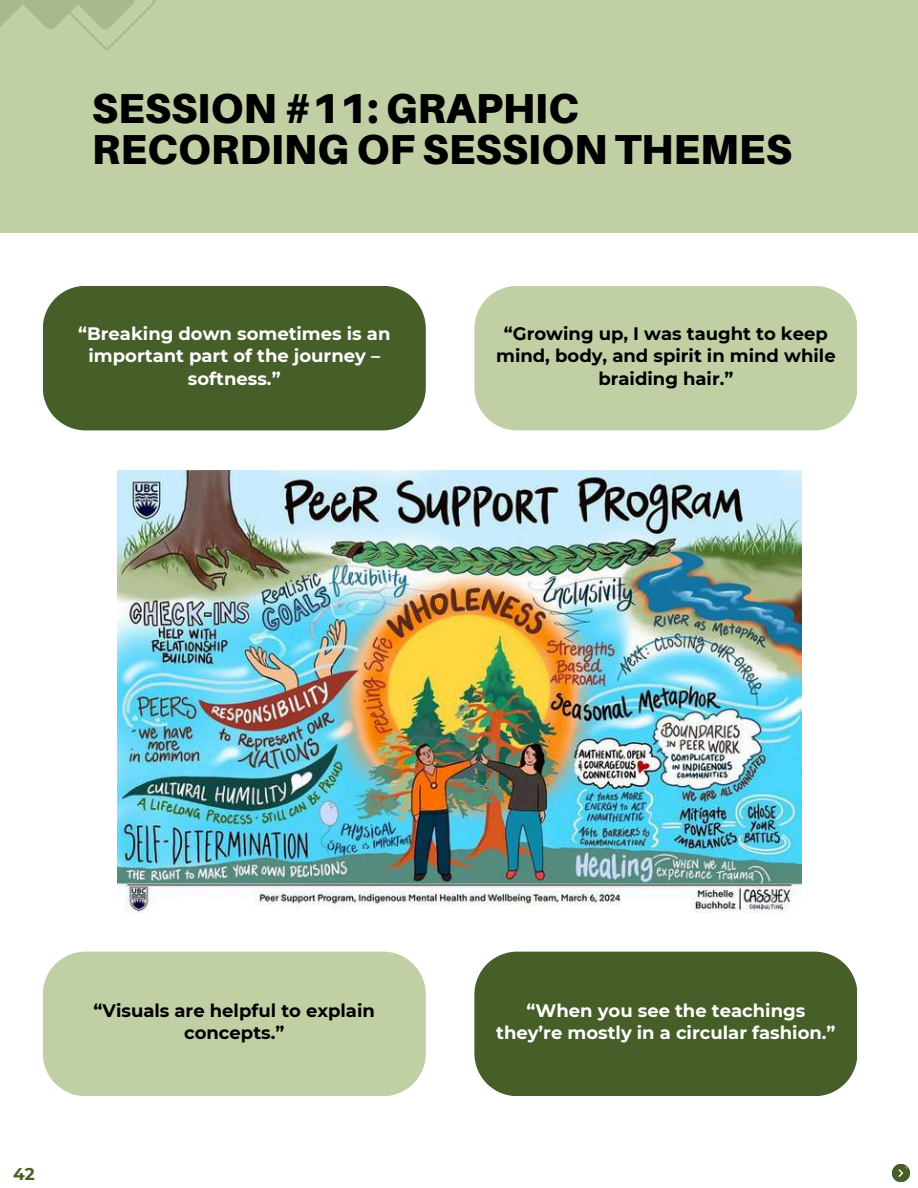
<style>
.page{position:relative;width:918px;height:1188px;background:#fff}
.page>*{position:absolute;margin:0;border:0;box-sizing:border-box;transform-origin:0 0}
.t1{font:900 41.85px/40.5px "Aileron";color:#000}
.t2{font:700 18px/22.5px "Montserrat";color:#fff;text-align:center}
.t3{font:700 18px/22.5px "Montserrat";color:#000;text-align:center}
.t4{font:700 16.95px "Montserrat";color:#465e28}
</style>
<div class="page">
<div style="left:0;top:0;width:918px;height:233px;background:#c1cfa5"></div>
<svg style="left:0;top:0;width:155px;height:50px"></svg>
<img style="left:117px;top:470px;width:684px;height:442px">
<div style="left:43px;top:952px;width:383px;height:144px;background:#c1cfa5"></div>
<div style="left:474px;top:952px;width:383px;height:144px;background:#465e28"></div>
<div style="left:43px;top:286px;width:383px;height:144px;background:#465e28"></div>
<div style="left:474px;top:286px;width:383px;height:144px;background:#c1cfa5"></div>
<div style="left:892px;top:1164px;width:18px;height:18px;background:#465e28;border-radius:50%"></div>
<svg style="left:895px;top:1164px;width:15px;height:15px"></svg>
<h1 class="t1" style="left:92px;top:88px;width:702px">SESSION #11: GRAPHIC<br>RECORDING OF SESSION THEMES</h1>
<p class="t2" style="left:78px;top:322px;width:314px">“Breaking down sometimes is an important part of the journey – softness.”</p>
<p class="t3" style="left:496px;top:322px;width:341px">“Growing up, I was taught to keep mind, body, and spirit in mind while braiding hair.”</p>
<p class="t4" style="left:13px;top:1164px;width:23px">42</p>
<p class="t3" style="left:94px;top:999px;width:283px">“Visuals are helpful to explain concepts.”</p>
<p class="t2" style="left:496px;top:999px;width:341px">“When you see the teachings they’re mostly in a circular fashion.”</p>
</div>
